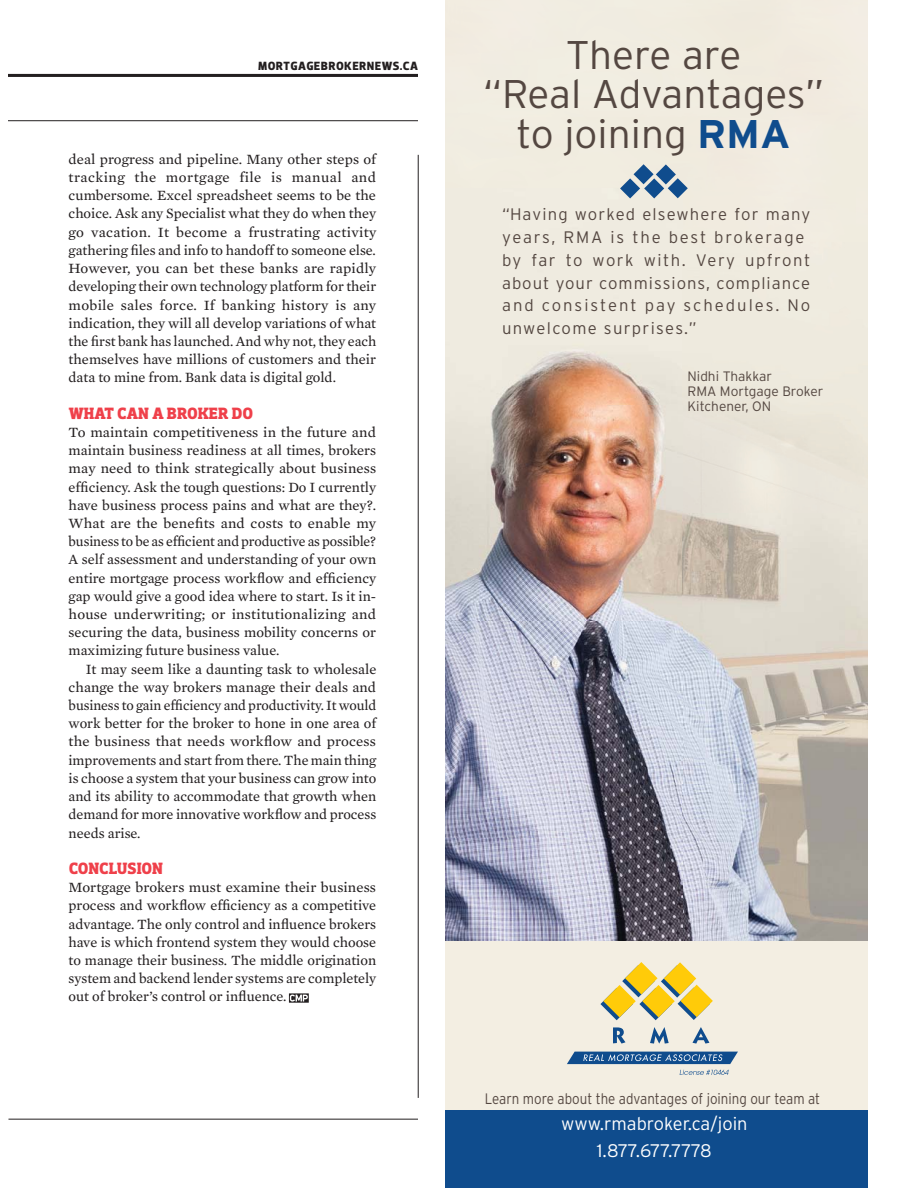
<style>
.page{position:relative;width:918px;height:1188px;background:#fff}
.page>*{position:absolute;margin:0;border:0;box-sizing:border-box;transform-origin:0 0}
.t1{font:300 39.9px/39.5px "Interstate";color:#544741;text-align:center}
.t2{font:300 18.15px/27.3px "Interstate";color:#fff;text-align:center}
.t3{font:300 16.65px/22.8px "Interstate";letter-spacing:.08em;color:#544741}
.t4{font:700 16.65px "Dobra Slab";letter-spacing:-.005em;color:#ef404a}
.t5{font:300 15.15px "Interstate";color:#544741;scale:.88 1}
.t6{font:14.4px/18.1px "Mercury Text G2";color:#231f20;text-align:justify}
.t7{font:300 13.65px/15.1px "Interstate";color:#544741}
.t8{font:700 12.15px "Dobra";letter-spacing:.035em;color:#231f20}
.s1{font-weight:700;color:#0f4c8d}
</style>
<div class="page">
<hr style="left:8px;top:1119px;width:861px;height:1px;background:#231f20">
<hr style="left:8px;top:120px;width:861px;height:1px;background:#231f20">
<hr style="left:8px;top:74px;width:861px;height:3px;background:#231f20">
<div style="left:418px;top:0;width:478px;height:1188px;background:#fff"></div>
<img style="left:445px;top:0;width:423px;height:942px">
<div style="left:445px;top:942px;width:423px;height:246px;background:#f3eee2"></div>
<svg style="left:613px;top:1027px;width:12px;height:17px"></svg>
<svg style="left:650px;top:1027px;width:19px;height:17px"></svg>
<svg style="left:693px;top:1027px;width:16px;height:17px"></svg>
<svg style="left:567px;top:1052px;width:171px;height:12px"></svg>
<svg style="left:600px;top:962px;width:113px;height:58px"></svg>
<svg style="left:680px;top:1070px;width:49px;height:5px"></svg>
<div style="left:445px;top:1110px;width:423px;height:78px;background:#0f4c8d"></div>
<svg style="left:620px;top:164px;width:68px;height:34px"></svg>
<hr style="left:418px;top:155px;width:1px;height:943px;background:#231f20">
<svg style="left:289px;top:993px;width:20px;height:10px"></svg>
<p class="t8" style="left:258px;top:59px;width:161px">MORTGAGEBROKERNEWS.CA</p>
<p class="t6" style="left:69px;top:151px;width:309px">deal progress and pipeline. Many other steps of tracking the mortgage file is manual and cumbersome. Excel spreadsheet seems to be the choice. Ask any Specialist what they do when they go vacation. It become a frustrating activity gathering files and info to handoff to someone else.<br>However, you can bet these banks are rapidly developing their own technology platform for their mobile sales force. If banking history is any indication, they will all develop variations of what the first bank has launched. And why not, they each themselves have millions of customers and their data to mine from. Bank data is digital gold.</p>
<p class="t4" style="left:69px;top:403px;width:186px">WHAT CAN A BROKER DO</p>
<p class="t6" style="left:69px;top:424px;width:309px">To maintain competitiveness in the future and maintain business readiness at all times, brokers may need to think strategically about business efficiency. Ask the tough questions: Do I currently have business process pains and what are they?.<br>What are the benefits and costs to enable my business to be as efficient and productive as possible?<br>A self assessment and understanding of your own entire mortgage process workflow and efficiency gap would give a good idea where to start. Is it in&shy;house underwriting; or institutionalizing and securing the data, business mobility concerns or maximizing future business value.</p>
<p class="t6" style="left:69px;top:661px;width:309px;text-indent:17px">It may seem like a daunting task to wholesale change the way brokers manage their deals and business to gain efficiency and productivity. It would work better for the broker to hone in one area of the business that needs workflow and process improvements and start from there. The main thing is choose a system that your business can grow into and its ability to accommodate that growth when demand for more innovative workflow and process needs arise.</p>
<p class="t4" style="left:69px;top:858px;width:96px">CONCLUSION</p>
<p class="t6" style="left:69px;top:879px;width:309px">Mortgage brokers must examine their business process and workflow efficiency as a competitive advantage. The only control and influence brokers have is which frontend system they would choose to manage their business. The middle origination system and backend lender systems are completely out of broker’s control or influence.</p>
<h1 class="t1" style="left:483px;top:38px;width:343px">There are<br>“Real Advantages” to joining <span class="s1">RMA</span></h1>
<p class="t3" style="left:502px;top:204px;width:310px">“Having worked elsewhere for many years, RMA is the best brokerage by far to work with. Very upfront about your commissions, compliance and consistent pay schedules. No unwelcome surprises.”</p>
<p class="t7" style="left:688px;top:370px;width:137px">Nidhi Thakkar<br>RMA Mortgage Broker<br>Kitchener, ON</p>
<p class="t5" style="left:485px;top:1093px;width:383px">Learn more about the advantages of joining our team at</p>
<p class="t2" style="left:561px;top:1112px;width:188px">www.rmabroker.ca/join<br>1.877.677.7778</p>
</div>
